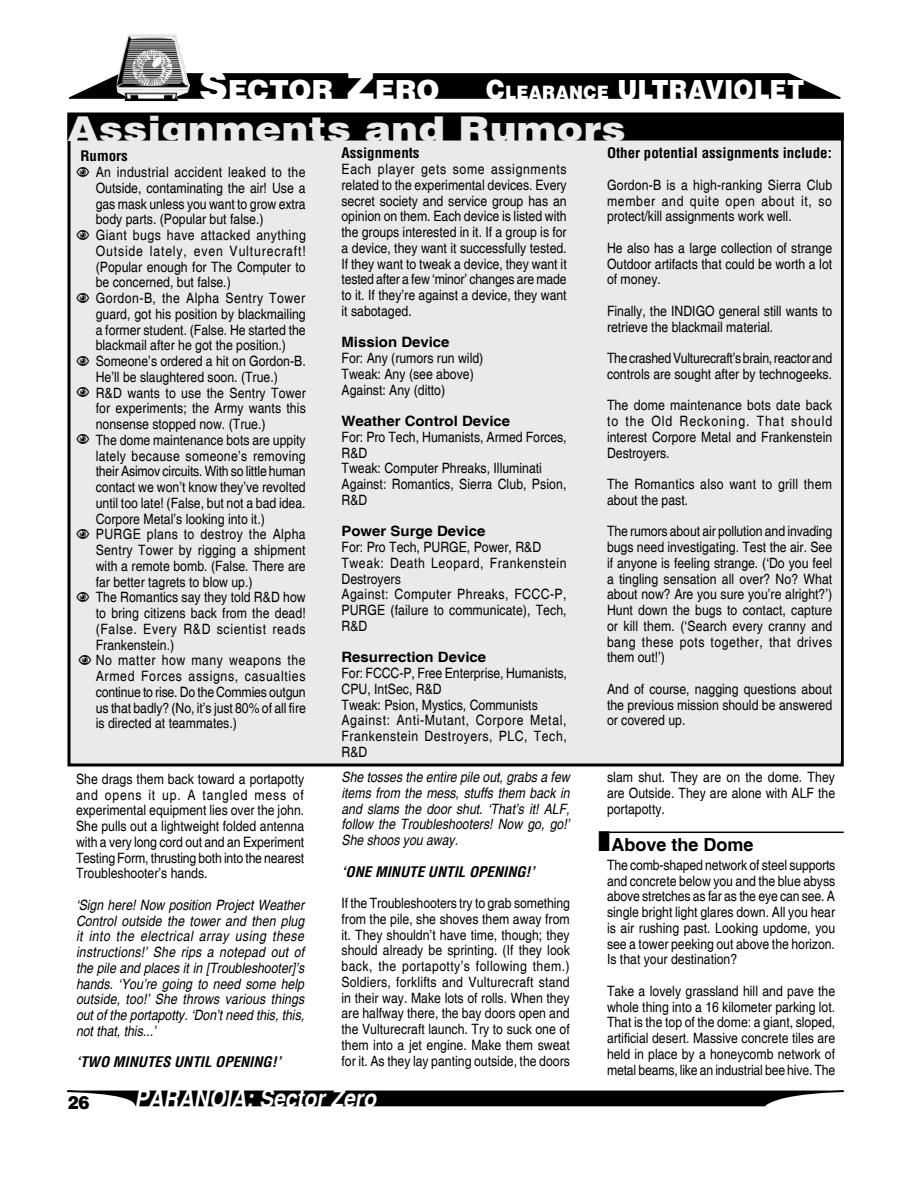
<style>
.page{position:relative;width:918px;height:1188px;background:#fff}
.page>*{position:absolute;margin:0;border:0;box-sizing:border-box;transform-origin:0 0}
.Sidebar_3-col_head{font:900 34.2px "Helvetica";letter-spacing:.01em;color:#eaeaea;scale:1.16 1}
.t1{font:900 27.75px "Helvetica";letter-spacing:-.005em;color:#fff}
.t2{font:900 26.4px "Helvetica";color:#fff;scale:.91 1}
.t3{font:italic 700 24.75px "Helvetica";color:#fff;scale:.85 1}
.t4{font:900 18.15px "Helvetica";color:#000;scale:.91 1}
.Subhead_2{font:700 18px "Helvetica";color:#000}
.Body_text{font:condensed 14.25px/15.8px "Helvetica";color:#000;text-align:justify;scale:1.05 1}
.List{font:condensed 14.25px/15.8px "Helvetica";color:#000;text-align:justify;scale:1.05 1}
.Body_text-2{font:italic condensed 14.25px/15.8px "Helvetica";color:#000;text-align:justify;scale:1.05 1}
.Body_text-3{font:700 14.25px "Helvetica";color:#000;scale:1.05 1}
.Body_text-4{font:700 condensed 14.25px "Helvetica";color:#000;scale:1.05 1}
.Body_text-5{font:italic 700 condensed 14.25px "Helvetica";color:#000;scale:1.05 1}
.Body_text-6{font:condensed 14.25px/15.8px "Helvetica";letter-spacing:.02em;color:#000;scale:1.05 1}
.Body_text-7{font:condensed 14.25px/15.8px "Helvetica";letter-spacing:.035em;color:#000;scale:1.05 1}
.s1{font-size:39.6px}
.s2{font-size:18.45px}
</style>
<div class="page">
<svg style="left:67px;top:1090px;width:777px;height:17px;background:#303030"></svg>
<svg style="left:69px;top:73px;width:772px;height:26px;background:#151515"></svg>
<img style="left:116px;top:35px;width:74px;height:66px">
<hr style="left:599px;top:832px;width:245px;height:1px;background:#000">
<div style="left:69px;top:114px;width:773px;height:651px;background:#eaeaea"></div>
<div style="left:67px;top:114px;width:777px;height:27px;background:#000"></div>
<h2 class="t1" style="left:199px;top:71px;width:242px"><span class="s1">S</span>ECTOR <span class="s1">Z</span>ERO</h2>
<h3 class="t2" style="left:486px;top:72px;width:351px">C<span class="s2">LEARANCE</span> ULTRAVIOLET</h3>
<p class="Sidebar_3-col_head" style="left:67px;top:107px;width:483px">Assignments and Rumors</p>
<p class="Body_text-4" style="left:607px;top:144px;width:216px">Other potential assignments include:</p>
<p class="Body_text" style="left:607px;top:177px;width:216px">Gordon-B is a high-ranking Sierra Club member and quite open about it, so protect/kill assignments work well.</p>
<p class="Body_text" style="left:607px;top:240px;width:216px">He also has a large collection of strange Outdoor artifacts that could be worth a lot of money.</p>
<p class="Body_text" style="left:607px;top:303px;width:216px">Finally, the INDIGO general still wants to retrieve the blackmail material.</p>
<p class="Body_text" style="left:607px;top:350px;width:216px">The crashed Vulturecraft’s brain, reactor and controls are sought after by technogeeks.</p>
<p class="Body_text" style="left:607px;top:398px;width:216px">The dome maintenance bots date back to the Old Reckoning. That should interest Corpore Metal and Frankenstein Destroyers.</p>
<p class="Body_text-6" style="left:607px;top:476px;width:216px">The Romantics also want to grill them about the past.</p>
<p class="Body_text" style="left:607px;top:524px;width:216px">The rumors about air pollution and invading bugs need investigating. Test the air. See if anyone is feeling strange. (‘Do you feel a tingling sensation all over? No? What about now? Are you sure you’re alright?’)<br>Hunt down the bugs to contact, capture or kill them. (‘Search every cranny and bang these pots together, that drives them out!’)</p>
<p class="Body_text" style="left:607px;top:681px;width:216px">And of course, nagging questions about the previous mission should be answered or covered up.</p>
<p class="Body_text-4" style="left:342px;top:144px;width:76px">Assignments</p>
<p class="Body_text" style="left:342px;top:161px;width:216px">Each player gets some assignments related to the experimental devices. Every secret society and service group has an opinion on them. Each device is listed with the groups interested in it. If a group is for a device, they want it successfully tested.<br>If they want to tweak a device, they want it tested after a few ‘minor’ changes are made to it. If they’re against a device, they want it sabotaged.</p>
<p class="Body_text-3" style="left:342px;top:334px;width:104px">Mission Device</p>
<p class="Body_text" style="left:342px;top:350px;width:137px">For: Any (rumors run wild)</p>
<p class="Body_text" style="left:342px;top:366px;width:127px">Tweak: Any (see above)</p>
<p class="Body_text" style="left:342px;top:382px;width:100px">Against: Any (ditto)</p>
<p class="Body_text-3" style="left:342px;top:412px;width:162px">Weather Control Device</p>
<p class="Body_text" style="left:342px;top:429px;width:216px">For: Pro Tech, Humanists, Armed Forces,<br>R&amp;D</p>
<p class="Body_text" style="left:342px;top:461px;width:192px">Tweak: Computer Phreaks, Illuminati</p>
<p class="Body_text" style="left:342px;top:476px;width:216px">Against: Romantics, Sierra Club, Psion,<br>R&amp;D</p>
<p class="Body_text-3" style="left:342px;top:523px;width:139px">Power Surge Device</p>
<p class="Body_text" style="left:342px;top:539px;width:192px">For: Pro Tech, PURGE, Power, R&amp;D</p>
<p class="Body_text-7" style="left:342px;top:555px;width:216px">Tweak: Death Leopard, Frankenstein<br>Destroyers</p>
<p class="Body_text" style="left:342px;top:587px;width:216px">Against: Computer Phreaks, FCCC-P, PURGE (failure to communicate), Tech, R&amp;D</p>
<p class="Body_text-3" style="left:342px;top:649px;width:139px">Resurrection Device</p>
<p class="Body_text" style="left:342px;top:665px;width:216px">For: FCCC-P, Free Enterprise, Humanists,<br>CPU, IntSec, R&amp;D</p>
<p class="Body_text" style="left:342px;top:697px;width:189px">Tweak: Psion, Mystics, Communists</p>
<p class="Body_text" style="left:342px;top:713px;width:216px">Against: Anti-Mutant, Corpore Metal, Frankenstein Destroyers, PLC, Tech, R&amp;D</p>
<p class="Body_text-4" style="left:81px;top:147px;width:47px">Rumors</p>
<p class="List" style="left:96px;top:164px;width:202px">An industrial accident leaked to the Outside, contaminating the air! Use a gas mask unless you want to grow extra body parts. (Popular but false.)</p>
<p class="List" style="left:96px;top:227px;width:202px">Giant bugs have attacked anything Outside lately, even Vulturecraft! (Popular enough for The Computer to be concerned, but false.)</p>
<p class="List" style="left:96px;top:290px;width:201px">Gordon-B, the Alpha Sentry Tower guard, got his position by blackmailing a former student. (False. He started the blackmail after he got the position.)</p>
<p class="List" style="left:96px;top:353px;width:202px">Someone’s ordered a hit on Gordon-B.<br>He’ll be slaughtered soon. (True.)</p>
<p class="List" style="left:96px;top:385px;width:202px">R&amp;D wants to use the Sentry Tower for experiments; the Army wants this nonsense stopped now. (True.)</p>
<p class="List" style="left:96px;top:432px;width:202px">The dome maintenance bots are uppity lately because someone’s removing their Asimov circuits. With so little human contact we won’t know they’ve revolted until too late! (False, but not a bad idea.<br>Corpore Metal’s looking into it.)</p>
<p class="List" style="left:96px;top:527px;width:201px">PURGE plans to destroy the Alpha Sentry Tower by rigging a shipment with a remote bomb. (False. There are far better tagrets to blow up.)</p>
<p class="List" style="left:96px;top:590px;width:202px">The Romantics say they told R&amp;D how to bring citizens back from the dead! (False. Every R&amp;D scientist reads Frankenstein.)</p>
<p class="List" style="left:96px;top:653px;width:202px">No matter how many weapons the Armed Forces assigns, casualties continue to rise. Do the Commies outgun us that badly? (No, it’s just 80% of all fire is directed at teammates.)</p>
<p class="Body_text" style="left:76px;top:771px;width:219px">She drags them back toward a portapotty and opens it up. A tangled mess of experimental equipment lies over the john.<br>She pulls out a lightweight folded antenna with a very long cord out and an Experiment Testing Form, thrusting both into the nearest Troubleshooter’s hands.</p>
<p class="Body_text-2" style="left:76px;top:897px;width:219px">‘Sign here! Now position Project Weather Control outside the tower and then plug it into the electrical array using these instructions!’ She rips a notepad out of the pile and places it in [Troubleshooter]’s hands. ‘You’re going to need some help outside, too!’ She throws various things out of the portapotty. ‘Don’t need this, this, not that, this...’</p>
<p class="Body_text-5" style="left:76px;top:1053px;width:197px">‘TWO MINUTES UNTIL OPENING!’</p>
<p class="Body_text-2" style="left:342px;top:769px;width:219px">She tosses the entire pile out, grabs a few items from the mess, stuffs them back in and slams the door shut. ‘That’s it! ALF, follow the Troubleshooters! Now go, go!’ She shoos you away.</p>
<p class="Body_text-5" style="left:342px;top:862px;width:186px">‘ONE MINUTE UNTIL OPENING!’</p>
<p class="Body_text" style="left:342px;top:895px;width:219px">If the Troubleshooters try to grab something from the pile, she shoves them away from it. They shouldn’t have time, though; they should already be sprinting. (If they look back, the portapotty’s following them.)<br>Soldiers, forklifts and Vulturecraft stand in their way. Make lots of rolls. When they are halfway there, the bay doors open and the Vulturecraft launch. Try to suck one of them into a jet engine. Make them sweat for it. As they lay panting outside, the doors</p>
<p class="t4" style="left:68px;top:1091px;width:26px">26</p>
<h3 class="t3" style="left:134px;top:1083px;width:286px">PARANOIA: Sector Zero</h3>
<p class="Body_text" style="left:607px;top:769px;width:219px">slam shut. They are on the dome. They are Outside. They are alone with ALF the portapotty.</p>
<p class="Subhead_2" style="left:598px;top:834px;width:156px">■ Above the Dome</p>
<p class="Body_text" style="left:607px;top:857px;width:219px">The comb-shaped network of steel supports and concrete below you and the blue abyss above stretches as far as the eye can see. A single bright light glares down. All you hear is air rushing past. Looking updome, you see a tower peeking out above the horizon.<br>Is that your destination?</p>
<p class="Body_text" style="left:607px;top:983px;width:219px">Take a lovely grassland hill and pave the whole thing into a 16 kilometer parking lot.<br>That is the top of the dome: a giant, sloped, artificial desert. Massive concrete tiles are held in place by a honeycomb network of metal beams, like an industrial bee hive. The</p>
</div>
